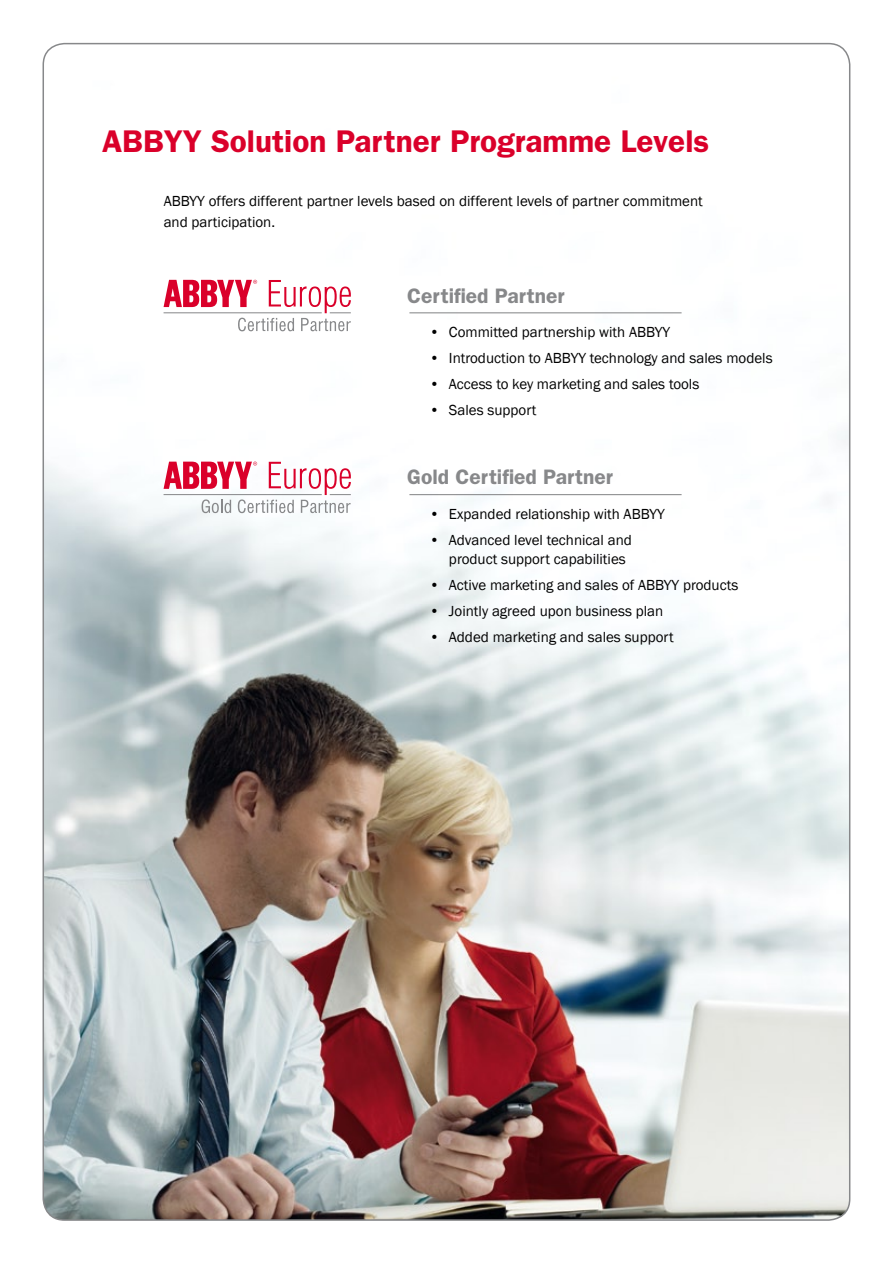
<style>
.page{position:relative;width:893px;height:1263px;background:#fff}
.page>*{position:absolute;margin:0;border:0;box-sizing:border-box;transform-origin:0 0}
.t1{font:600 31.5px "Franklin Gothic";color:#da002a}
.t2{font:600 21px "Franklin Gothic";color:#87888a}
.t3{font:15px/21px "Franklin Gothic";color:#000}
</style>
<div class="page">
<img style="left:43px;top:44px;width:807px;height:1176px">
<hr style="left:409px;top:312px;width:273px;height:1px;background:#87888a">
<hr style="left:409px;top:494px;width:273px;height:1px;background:#87888a">
<svg style="left:164px;top:280px;width:187px;height:51px"></svg>
<svg style="left:164px;top:462px;width:187px;height:51px"></svg>
<h1 class="t1" style="left:102px;top:122px;width:609px">ABBYY Solution Partner Programme Levels</h1>
<p class="t3" style="left:164px;top:191px;width:541px">ABBYY offers different partner levels based on different levels of partner commitment and participation.</p>
<h2 class="t2" style="left:407px;top:283px;width:159px">Certified Partner</h2>
<p class="t3" style="left:429px;top:322px;width:242px">• Committed partnership with ABBYY</p>
<p class="t3" style="left:429px;top:348px;width:345px">• Introduction to ABBYY technology and sales models</p>
<p class="t3" style="left:429px;top:373px;width:271px">• Access to key marketing and sales tools</p>
<p class="t3" style="left:429px;top:399px;width:108px">• Sales support</p>
<h2 class="t2" style="left:407px;top:465px;width:207px">Gold Certified Partner</h2>
<p class="t3" style="left:429px;top:503px;width:237px">• Expanded relationship with ABBYY</p>
<p class="t3" style="left:449px;top:530px;width:184px;line-height:19.5px;text-indent:-20px">• Advanced level technical and product support capabilities</p>
<p class="t3" style="left:429px;top:575px;width:310px">• Active marketing and sales of ABBYY products</p>
<p class="t3" style="left:429px;top:601px;width:235px">• Jointly agreed upon business plan</p>
<p class="t3" style="left:429px;top:626px;width:246px">• Added marketing and sales support</p>
</div>
